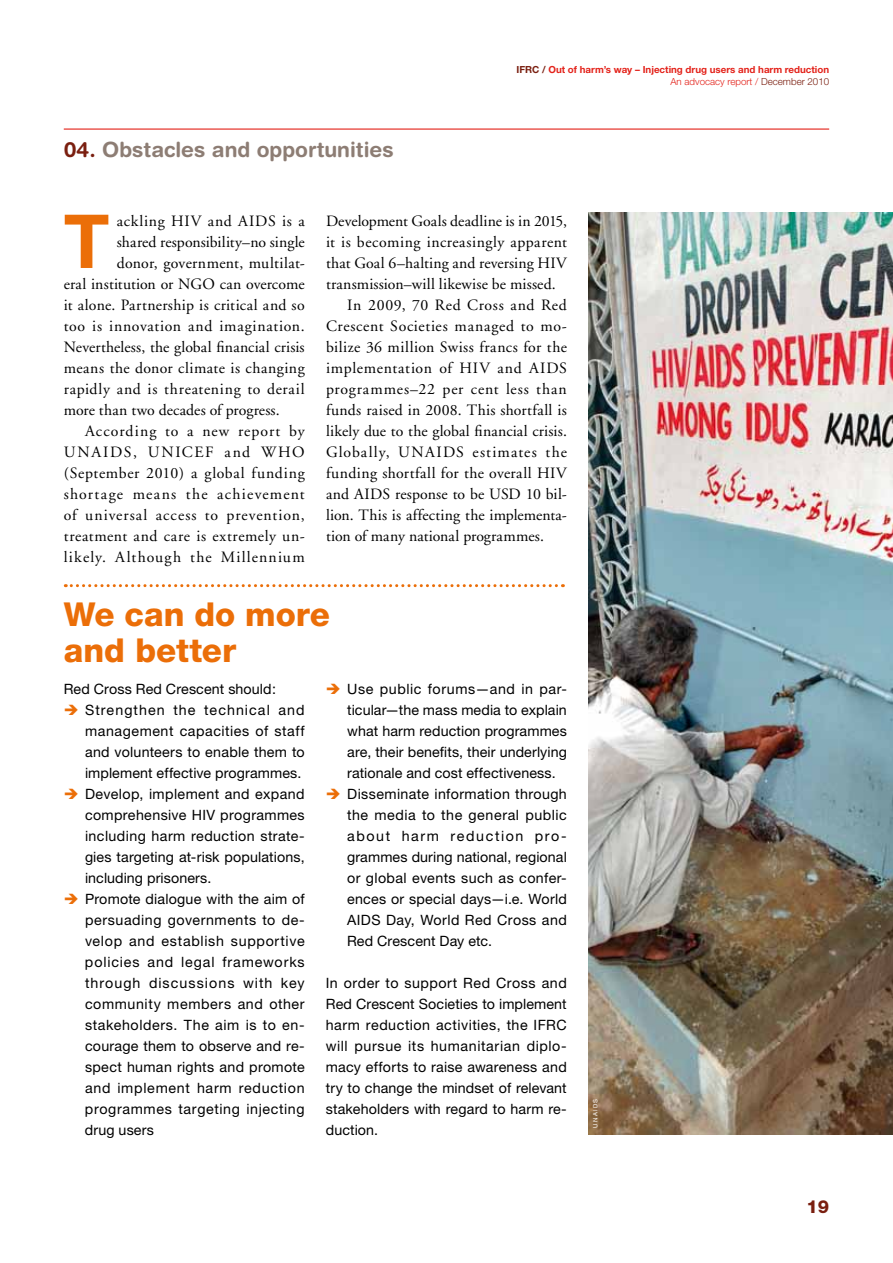
<style>
.page{position:relative;width:893px;height:1263px;background:#fff}
.page>*{position:absolute;margin:0;border:0;box-sizing:border-box;transform-origin:0 0}
.t1{font:700 74.55px "Helvetica Neue";color:#eb6e08}
.t2{font:800 33px/36px "Helvetica Neue";color:#eb6e08}
.t3{font:700 21px "Helvetica Rounded";color:#8d7d74}
.t4{font:800 18px "Helvetica Neue";color:#7a1f10}
.t5{font:15.75px "Adobe Garamond";letter-spacing:.03em;color:#000}
.t6{font:15.75px "Adobe Garamond";letter-spacing:.005em;color:#000}
.t7{font:15.75px "Adobe Garamond";letter-spacing:.01em;color:#000}
.t8{font:15.75px "Adobe Garamond";color:#000}
.t9{font:15.75px "Adobe Garamond";letter-spacing:.08em;color:#000}
.t10{font:15.75px "Adobe Garamond";letter-spacing:.07em;color:#000}
.t11{font:15.75px "Adobe Garamond";letter-spacing:.06em;color:#000}
.t12{font:15.75px "Adobe Garamond";letter-spacing:.055em;color:#000}
.t13{font:15.75px "Adobe Garamond";letter-spacing:.1em;color:#000}
.t14{font:14.25px/21px "Helvetica Neue";letter-spacing:.01em;color:#000;text-align:justify}
.t15{font:700 9.75px/11.7px "Helvetica Neue";color:#e32119;text-align:right}
.t16{font:6px "Helvetica Neue";letter-spacing:.22em;color:#fff}
.s1{color:#7a1f10}
.s2{font-weight:300}
.s3{font-weight:300;color:#7a1f10}
.s4{color:#eb6e08}
</style>
<div class="page">
<hr style="left:64px;top:128px;width:765px;height:2px;background:#e32119">
<img style="left:588px;top:212px;width:305px;height:922px">
<svg style="left:65px;top:584px;width:491px;height:3px"></svg>
<h3 class="t3" style="left:64px;top:137px;width:331px"><span class="s1">04.</span> Obstacles and opportunities</h3>
<p class="t15" style="left:516px;top:64px;width:314px"><span class="s1">IFRC /</span> Out of harm’s way – Injecting drug users and harm reduction<br><span class="s2">An advocacy report /</span> <span class="s3">December 2010</span></p>
<h1 class="t1" style="left:64px;top:195px;width:47px">T</h1>
<p class="t5" style="left:117px;top:213px;width:189px">ackling HIV and AIDS is a</p>
<p class="t6" style="left:117px;top:234px;width:189px">shared responsibility–no single</p>
<p class="t5" style="left:117px;top:255px;width:189px">donor, government, multilat-</p>
<p class="t8" style="left:64px;top:276px;width:242px">eral institution or NGO can overcome</p>
<p class="t5" style="left:64px;top:297px;width:242px">it alone. Partnership is critical and so</p>
<p class="t5" style="left:64px;top:318px;width:242px">too is innovation and imagination.</p>
<p class="t6" style="left:64px;top:339px;width:242px">Nevertheless, the global financial crisis</p>
<p class="t5" style="left:64px;top:360px;width:242px">means the donor climate is changing</p>
<p class="t5" style="left:64px;top:380px;width:242px">rapidly and is threatening to derail</p>
<p class="t6" style="left:64px;top:401px;width:217px">more than two decades of progress.</p>
<p class="t10" style="left:85px;top:422px;width:221px">According to a new report by</p>
<p class="t13" style="left:64px;top:443px;width:242px">UNAIDS, UNICEF and WHO</p>
<p class="t5" style="left:64px;top:464px;width:242px">(September 2010) a global funding</p>
<p class="t9" style="left:64px;top:485px;width:242px">shortage means the achievement</p>
<p class="t11" style="left:64px;top:506px;width:242px">of universal access to prevention,</p>
<p class="t5" style="left:64px;top:527px;width:242px">treatment and care is extremely un-</p>
<p class="t9" style="left:64px;top:548px;width:242px">likely. Although the Millennium</p>
<p class="t8" style="left:326px;top:212px;width:242px">Development Goals deadline is in 2015,</p>
<p class="t5" style="left:326px;top:233px;width:242px">it is becoming increasingly apparent</p>
<p class="t7" style="left:326px;top:254px;width:242px">that Goal 6–halting and reversing HIV</p>
<p class="t7" style="left:326px;top:275px;width:231px">transmission–will likewise be missed.</p>
<p class="t5" style="left:347px;top:296px;width:221px">In 2009, 70 Red Cross and Red</p>
<p class="t5" style="left:326px;top:317px;width:242px">Crescent Societies managed to mo-</p>
<p class="t5" style="left:326px;top:338px;width:242px">bilize 36 million Swiss francs for the</p>
<p class="t5" style="left:326px;top:359px;width:242px">implementation of HIV and AIDS</p>
<p class="t12" style="left:326px;top:380px;width:242px">programmes–22 per cent less than</p>
<p class="t5" style="left:326px;top:401px;width:242px">funds raised in 2008. This shortfall is</p>
<p class="t6" style="left:326px;top:422px;width:242px">likely due to the global financial crisis.</p>
<p class="t10" style="left:326px;top:443px;width:242px">Globally, UNAIDS estimates the</p>
<p class="t5" style="left:326px;top:464px;width:242px">funding shortfall for the overall HIV</p>
<p class="t6" style="left:326px;top:485px;width:242px">and AIDS response to be USD 10 bil-</p>
<p class="t7" style="left:326px;top:506px;width:242px">lion. This is affecting the implementa-</p>
<p class="t7" style="left:326px;top:527px;width:219px">tion of many national programmes.</p>
<h2 class="t2" style="left:64px;top:596px;width:268px">We can do more and better</h2>
<p class="t14" style="left:64px;top:678px;width:214px">Red Cross Red Crescent should:</p>
<p class="t14" style="left:85px;top:699px;width:221px;text-indent:-21px"><span class="s4">➔</span> Strengthen the technical and management capacities of staff and volunteers to enable them to implement effective programmes.</p>
<p class="t14" style="left:85px;top:783px;width:221px;text-indent:-21px"><span class="s4">➔</span> Develop, implement and expand comprehensive HIV programmes including harm reduction strate&shy;gies targeting at-risk populations, including prisoners.</p>
<p class="t14" style="left:85px;top:888px;width:221px;text-indent:-21px"><span class="s4">➔</span> Promote dialogue with the aim of persuading governments to de&shy;velop and establish supportive policies and legal frameworks through discussions with key community members and other stakeholders. The aim is to en&shy;courage them to observe and re&shy;spect human rights and promote and implement harm reduction programmes targeting injecting drug users</p>
<p class="t14" style="left:347px;top:678px;width:221px;text-indent:-21px"><span class="s4">➔</span> Use public forums—and in par&shy;ticular—the mass media to explain what harm reduction programmes are, their benefits, their underlying rationale and cost effectiveness.</p>
<p class="t14" style="left:347px;top:783px;width:221px;text-indent:-21px"><span class="s4">➔</span> Disseminate information through the media to the general public about harm reduction pro&shy;grammes during national, regional or global events such as confer&shy;ences or special days—i.e. World AIDS Day, World Red Cross and Red Crescent Day etc.</p>
<p class="t14" style="left:326px;top:972px;width:242px">In order to support Red Cross and Red Crescent Societies to implement harm reduction activities, the IFRC will pursue its humanitarian diplo&shy;macy efforts to raise awareness and try to change the mindset of relevant stakeholders with regard to harm re&shy;duction.</p>
<p class="t16" style="left:592px;top:1128px;width:30px;rotate:-90deg">UNAIDS</p>
<p class="t4" style="left:806px;top:1196px;width:24px">19</p>
</div>
